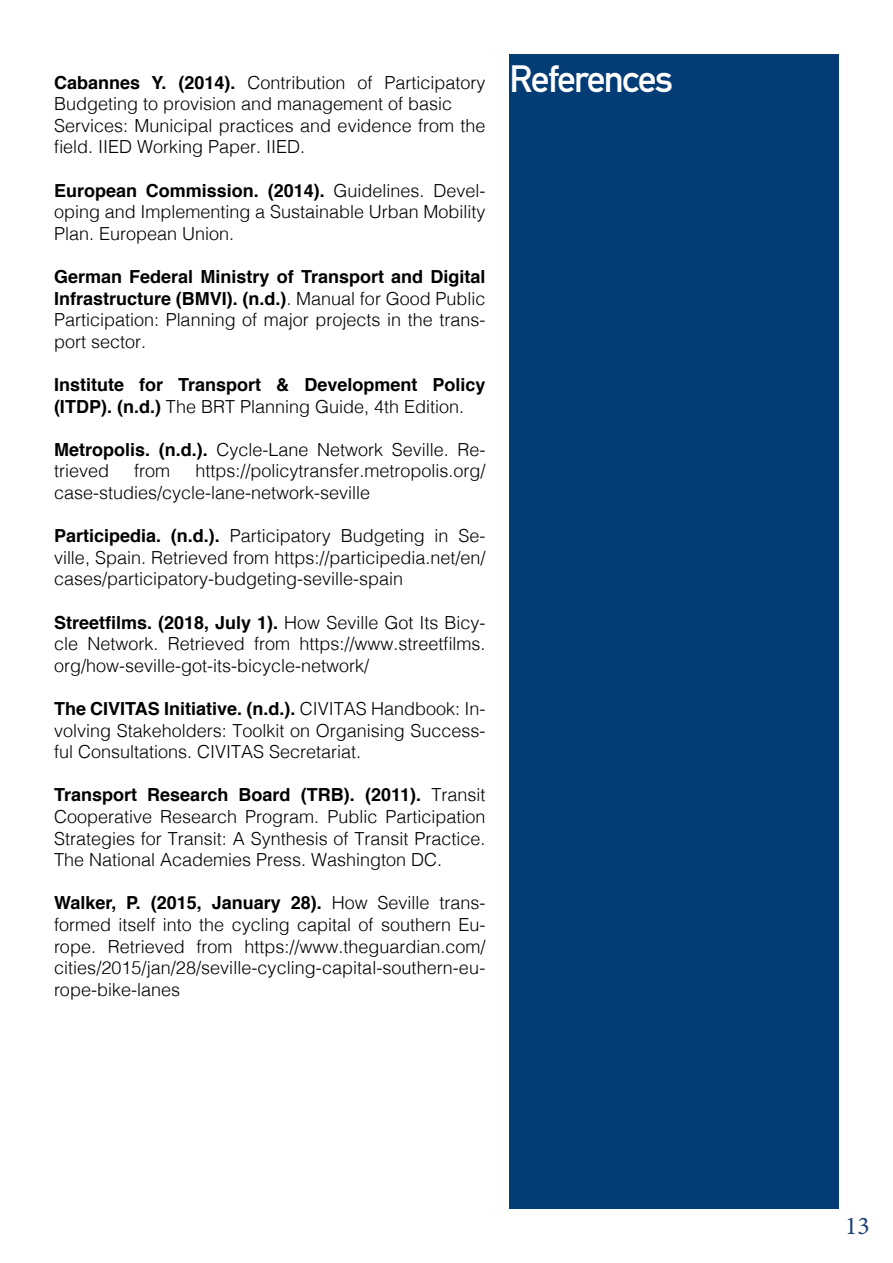
<style>
.page{position:relative;width:893px;height:1263px;background:#fff}
.page>*{position:absolute;margin:0;border:0;box-sizing:border-box;transform-origin:0 0}
.t1{font:700 37.5px "DIN Alternate";letter-spacing:-.04em;color:#fff}
.t2{font:25.5px "Minion Pro";color:#1b3f73}
.t3{font:300 18px/21.6px "Helvetica";color:#000;text-align:justify}
.t4{font:700 18px/21.6px "Helvetica";color:#000}
.s1{font-weight:700}
.s2{font-weight:300}
</style>
<div class="page">
<div style="left:509px;top:54px;width:330px;height:1155px;background:#043c75"></div>
<p class="t3" style="left:54px;top:70px;width:433px"><span class="s1">Cabannes Y. (2014).</span> Contribution of Participatory<br>Budgeting to provision and management of basic</p>
<p class="t3" style="left:54px;top:113px;width:433px">Services: Municipal practices and evidence from the field. IIED Working Paper. IIED.</p>
<p class="t3" style="left:54px;top:178px;width:433px"><span class="s1">European Commission. (2014).</span> Guidelines. Devel&shy;oping and Implementing a Sustainable Urban Mobility Plan. European Union.</p>
<p class="t3" style="left:54px;top:264px;width:433px"><span class="s1">German Federal Ministry of Transport and Digital Infrastructure (BMVI). (n.d.)</span>. Manual for Good Public Participation: Planning of major projects in the trans&shy;port sector.</p>
<p class="t4" style="left:54px;top:374px;width:433px">Institute for Transport &amp; Development Policy (ITDP). (n.d.) <span class="s2">The BRT Planning Guide, 4th Edition.</span></p>
<p class="t3" style="left:54px;top:437px;width:433px"><span class="s1">Metropolis. (n.d.).</span> Cycle-Lane Network Seville. Re&shy;trieved</p>
<p class="t3" style="left:54px;top:459px;width:433px;text-indent:141px">https://policytransfer.metropolis.org/ case-studies/cycle-lane-network-seville</p>
<p class="t3" style="left:54px;top:524px;width:433px"><span class="s1">Participedia. (n.d.).</span> Participatory Budgeting in Se&shy;ville, Spain. Retrieved from https://participedia.net/en/ cases/participatory-budgeting-seville-spain</p>
<p class="t3" style="left:54px;top:610px;width:433px"><span class="s1">Streetfilms. (2018, July 1).</span> How Seville Got Its Bicy&shy;cle Network. Retrieved from https://www.streetfilms. org/how-seville-got-its-bicycle-network/</p>
<p class="t3" style="left:54px;top:696px;width:433px"><span class="s1">The CIVITAS Initiative. (n.d.).</span> CIVITAS Handbook: In&shy;volving Stakeholders: Toolkit on Organising Success&shy;ful Consultations. CIVITAS Secretariat.</p>
<p class="t3" style="left:54px;top:783px;width:433px"><span class="s1">Transport Research Board (TRB). (2011).</span> Transit Cooperative Research Program. Public Participation Strategies for Transit: A Synthesis of Transit Practice.<br>The National Academies Press. Washington DC.</p>
<p class="t3" style="left:54px;top:891px;width:433px"><span class="s1">Walker, P. (2015, January 28).</span> How Seville trans&shy;formed itself into the cycling capital of southern Eu&shy;rope. Retrieved from https://www.theguardian.com/ cities/2015/jan/28/seville-cycling-capital-southern-eu&shy;rope-bike-lanes</p>
<p class="t3" style="left:134px;top:459px;width:37px">from</p>
<p class="t1" style="left:509px;top:51px;width:165px">References</p>
<p class="t2" style="left:845px;top:1208px;width:26px">13</p>
</div>
